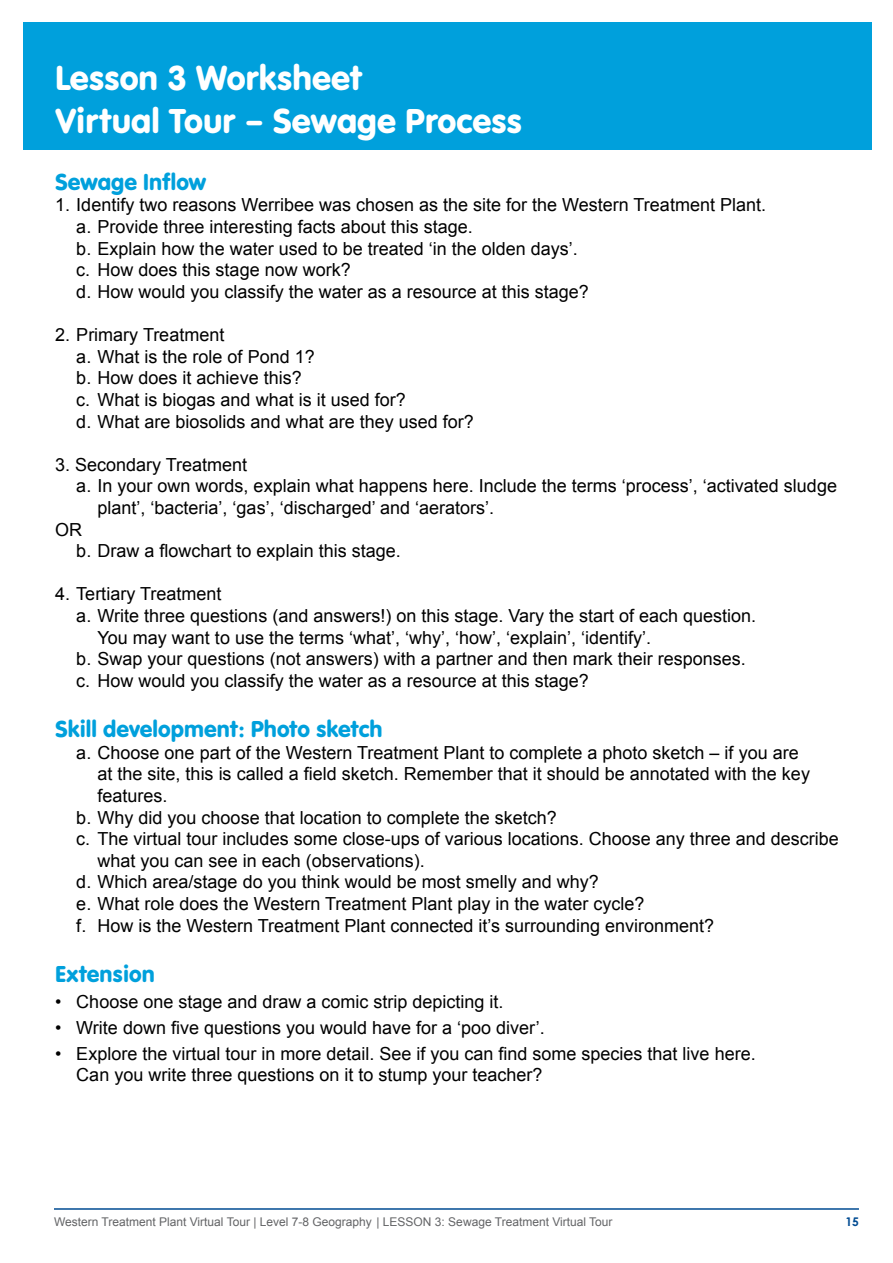
<style>
.page{position:relative;width:893px;height:1263px;background:#fff}
.page>*{position:absolute;margin:0;border:0;box-sizing:border-box;transform-origin:0 0}
.t1{font:36px/43.2px "VAG Rundschrift D";color:#fff}
.t2{font:24px "VAG Rundschrift D";color:#00a0dc}
.t3{font:18px/21.6px "Arial";color:#000}
.t4{font:12px "Arial";color:#636466}
.t5{font:700 12px "Century Gothic Pro";color:#004b92}
</style>
<div class="page">
<hr style="left:54px;top:1208px;width:805px;height:2px;background:#004b92">
<div style="left:23px;top:23px;width:849px;height:127px;background:#00a0dc"></div>
<h1 class="t1" style="left:55px;top:56px;width:469px">Lesson 3 Worksheet<br>Virtual Tour – Sewage Process</h1>
<h2 class="t2" style="left:55px;top:168px;width:153px">Sewage Inflow</h2>
<p class="t3" style="left:76px;top:195px;width:691px;text-indent:-21px">1. Identify two reasons Werribee was chosen as the site for the Western Treatment Plant. a. Provide three interesting facts about this stage.<br>b. Explain how the water used to be treated ‘in the olden days’.<br>c. How does this stage now work?<br>d. How would you classify the water as a resource at this stage?</p>
<p class="t3" style="left:76px;top:324px;width:399px;text-indent:-21px">2. Primary Treatment<br>a. What is the role of Pond 1?<br>b. How does it achieve this?<br>c. What is biogas and what is it used for?<br>d. What are biosolids and what are they used for?</p>
<p class="t3" style="left:55px;top:454px;width:194px">3. Secondary Treatment</p>
<p class="t3" style="left:76px;top:475px;width:762px">a. In your own words, explain what happens here. Include the terms ‘process’, ‘activated sludge</p>
<p class="t3" style="left:98px;top:497px;width:398px">plant’, ‘bacteria’, ‘gas’, ‘discharged’ and ‘aerators’.</p>
<p class="t3" style="left:55px;top:519px;width:29px">OR</p>
<p class="t3" style="left:76px;top:540px;width:326px">b. Draw a flowchart to explain this stage.</p>
<p class="t3" style="left:55px;top:583px;width:168px">4. Tertiary Treatment</p>
<p class="t3" style="left:76px;top:605px;width:681px">a. Write three questions (and answers!) on this stage. Vary the start of each question.</p>
<p class="t3" style="left:98px;top:627px;width:555px">You may want to use the terms ‘what’, ‘why’, ‘how’, ‘explain’, ‘identify’.</p>
<p class="t3" style="left:76px;top:648px;width:671px">b. Swap your questions (not answers) with a partner and then mark their responses.</p>
<p class="t3" style="left:76px;top:670px;width:514px">c. How would you classify the water as a resource at this stage?</p>
<h2 class="t2" style="left:55px;top:715px;width:329px">Skill development: Photo sketch</h2>
<p class="t3" style="left:76px;top:742px;width:724px">a. Choose one part of the Western Treatment Plant to complete a photo sketch – if you are</p>
<p class="t3" style="left:98px;top:763px;width:714px">at the site, this is called a field sketch. Remember that it should be annotated with the key</p>
<p class="t3" style="left:98px;top:785px;width:72px">features.</p>
<p class="t3" style="left:76px;top:807px;width:482px">b. Why did you choose that location to complete the sketch?</p>
<p class="t3" style="left:76px;top:828px;width:764px">c. The virtual tour includes some close-ups of various locations. Choose any three and describe</p>
<p class="t3" style="left:98px;top:850px;width:329px">what you can see in each (observations).</p>
<p class="t3" style="left:76px;top:871px;width:524px">d. Which area/stage do you think would be most smelly and why?</p>
<p class="t3" style="left:76px;top:893px;width:570px">e. What role does the Western Treatment Plant play in the water cycle?</p>
<p class="t3" style="left:76px;top:915px;width:639px">f. How is the Western Treatment Plant connected it’s surrounding environment?</p>
<h2 class="t2" style="left:55px;top:960px;width:101px">Extension</h2>
<p class="t3" style="left:55px;top:991px;width:450px">• Choose one stage and draw a comic strip depicting it.</p>
<p class="t3" style="left:55px;top:1017px;width:491px">• Write down five questions you would have for a ‘poo diver’.</p>
<p class="t3" style="left:76px;top:1042px;width:681px;text-indent:-21px">• Explore the virtual tour in more detail. See if you can find some species that live here.<br>Can you write three questions on it to stump your teacher?</p>
<p class="t4" style="left:54px;top:1214px;width:560px">Western Treatment Plant Virtual Tour | Level 7-8 Geography | LESSON 3: Sewage Treatment Virtual Tour</p>
<p class="t5" style="left:845px;top:1214px;width:15px">15</p>
</div>
